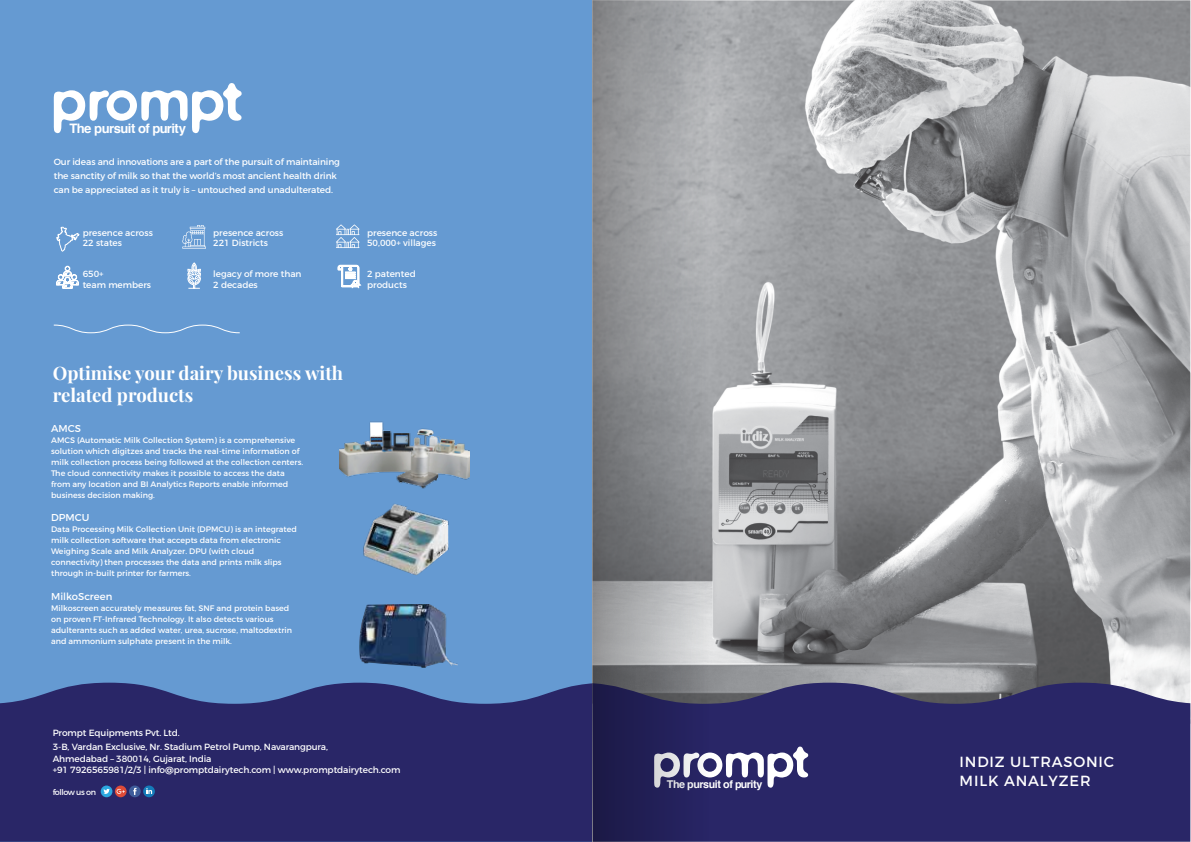
<style>
.page{position:relative;width:1191px;height:842px;background:#fff}
.page>*{position:absolute;margin:0;border:0;box-sizing:border-box;transform-origin:0 0}
.t1{font:700 18.5px/21.6px "Playfair Display";color:#fff}
.t2{font:14.7px "Montserrat";letter-spacing:.06em;color:#fff}
.t3{font:700 13.1px "Helvetica";letter-spacing:-.04em;color:#fff}
.t4{font:700 10.7px "Helvetica";letter-spacing:-.04em;color:#fff}
.t5{font:10px "Montserrat";color:#fff}
.t6{font:9px/14px "Montserrat";letter-spacing:-.01em;color:#fff}
.t7{font:8.9px/10.5px "Montserrat";color:#fff}
.t8{font:8px/11px "Montserrat";color:#fff}
.t9{font:8px "Montserrat";letter-spacing:-.05em;color:#fff}
</style>
<div class="page">
<div style="left:0;top:0;width:595px;height:842px;background:#659ad2"></div>
<svg style="left:0;top:683px;width:592px;height:159px;background:#2c2d6e"></svg>
<img style="left:592px;top:0;width:598px;height:683px">
<svg style="left:592px;top:683px;width:598px;height:159px;background:#302e6a"></svg>
<svg style="left:708px;top:746px;width:100px;height:44px"></svg>
<svg style="left:53px;top:325px;width:187px;height:8px"></svg>
<svg style="left:53px;top:83px;width:189px;height:51px"></svg>
<svg style="left:182px;top:225px;width:24px;height:24px"></svg>
<svg style="left:56px;top:266px;width:23px;height:23px"></svg>
<svg style="left:187px;top:262px;width:14px;height:27px"></svg>
<svg style="left:593px;top:0;width:115px;height:842px;background:#81828d"></svg>
<svg style="left:338px;top:265px;width:23px;height:23px"></svg>
<div style="left:101px;top:785px;width:11px;height:12px;background:#2ca8e0;border-radius:50%"></div>
<svg style="left:103px;top:789px;width:7px;height:5px"></svg>
<svg style="left:115px;top:785px;width:12px;height:12px"></svg>
<svg style="left:117px;top:789px;width:8px;height:5px"></svg>
<svg style="left:143px;top:785px;width:12px;height:12px"></svg>
<svg style="left:146px;top:788px;width:6px;height:6px"></svg>
<div style="left:129px;top:785px;width:12px;height:12px;background:#3f5d9b;border-radius:50%"></div>
<svg style="left:133px;top:788px;width:3px;height:7px"></svg>
<svg style="left:336px;top:224px;width:23px;height:24px"></svg>
<img style="left:363px;top:504px;width:85px;height:71px">
<img style="left:340px;top:421px;width:129px;height:68px">
<img style="left:359px;top:605px;width:99px;height:63px">
<svg style="left:56px;top:226px;width:24px;height:26px"></svg>
<h3 class="t3" style="left:69px;top:118px;width:118px">The pursuit of purity</h3>
<p class="t6" style="left:54px;top:155px;width:288px">Our ideas and innovations are a part of the pursuit of maintaining the sanctity of milk so that the world’s most ancient health drink can be appreciated as it truly is – untouched and unadulterated.</p>
<p class="t7" style="left:83px;top:227px;width:72px">presence across<br>22 states</p>
<p class="t7" style="left:213px;top:227px;width:72px">presence across<br>221 Districts</p>
<p class="t7" style="left:213px;top:269px;width:90px">legacy of more than<br>2 decades</p>
<p class="t7" style="left:83px;top:269px;width:70px">650+<br>team members</p>
<p class="t7" style="left:367px;top:227px;width:72px">presence across<br>50,000+ villages</p>
<p class="t7" style="left:367px;top:269px;width:50px">2 patented products</p>
<h1 class="t1" style="left:53px;top:362px;width:292px">Optimise your dairy business with related products</h1>
<p class="t5" style="left:51px;top:422px;width:31px">AMCS</p>
<p class="t8" style="left:51px;top:435px;width:254px">AMCS (Automatic Milk Collection System) is a comprehensive solution which digitzes and tracks the real-time information of milk collection process being followed at the collection centers.<br>The cloud connectivity makes it possible to access the data from any location and BI Analytics Reports enable informed business decision making.</p>
<p class="t5" style="left:51px;top:511px;width:40px">DPMCU</p>
<p class="t8" style="left:51px;top:523px;width:247px">Data Processing Milk Collection Unit (DPMCU) is an integrated milk collection software that accepts data from electronic Weighing Scale and Milk Analyzer. DPU (with cloud connectivity) then processes the data and prints milk slips through in-built printer for farmers.</p>
<p class="t5" style="left:51px;top:590px;width:63px">MilkoScreen</p>
<p class="t8" style="left:51px;top:603px;width:242px">Milkoscreen accurately measures fat, SNF and protein based on proven FT-Infrared Technology. It also detects various adulterants such as added water, urea, sucrose, maltodextrin and ammonium sulphate present in the milk.</p>
<p class="t6" style="left:53px;top:725px;width:129px">Prompt Equipments Pvt. Ltd.</p>
<p class="t6" style="left:53px;top:741px;width:349px;line-height:11.8px">3-B, Vardan Exclusive, Nr. Stadium Petrol Pump, Navarangpura,<br>Ahmedabad – 380014, Gujarat, India<br>+91 7926565981/2/3 | info@promptdairytech.com | www.promptdairytech.com</p>
<p class="t9" style="left:53px;top:787px;width:45px">follow us on</p>
<h2 class="t2" style="left:959px;top:753px;width:156px">INDIZ ULTRASONIC</h2>
<h3 class="t4" style="left:667px;top:775px;width:97px">The pursuit of purity</h3>
<h2 class="t2" style="left:959px;top:771px;width:132px">MILK ANALYZER</h2>
</div>
